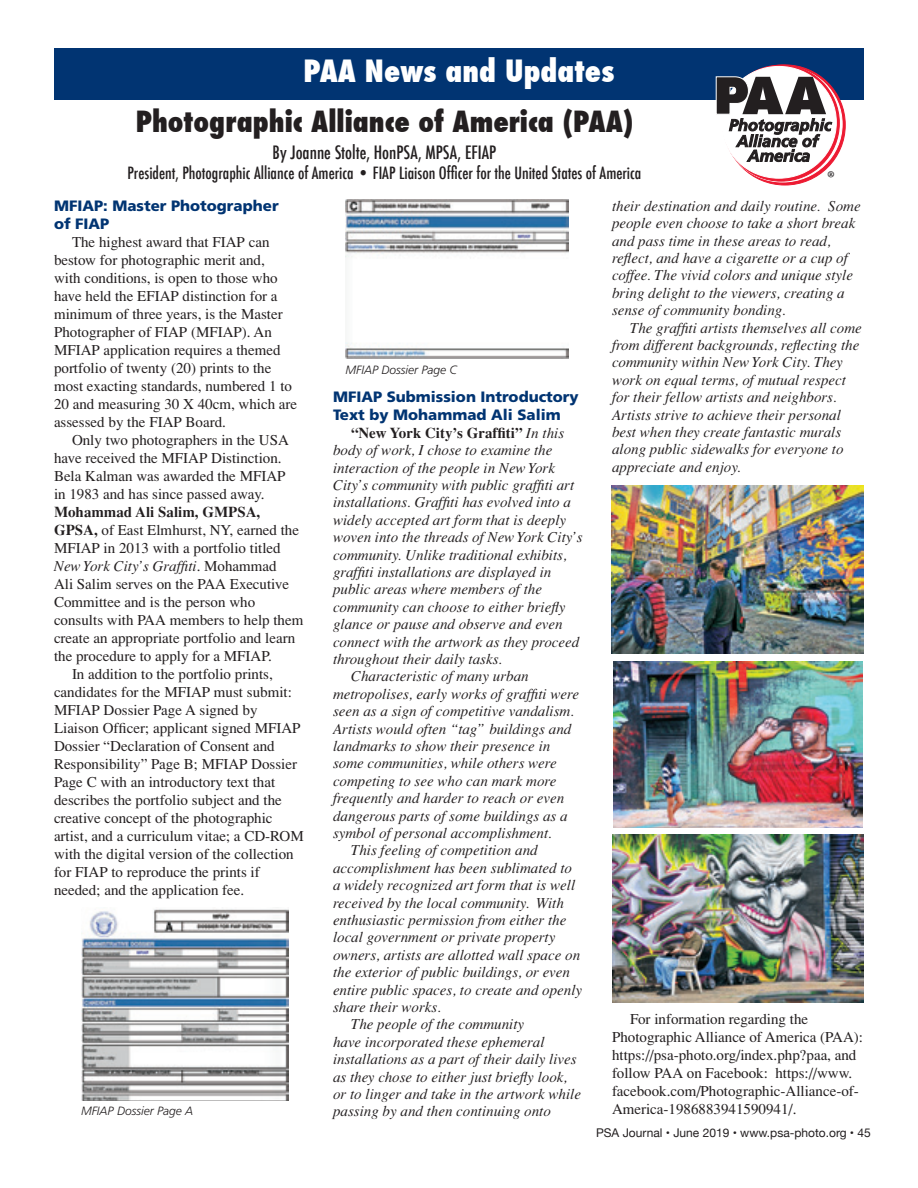
<style>
.page{position:relative;width:918px;height:1188px;background:#fff}
.page>*{position:absolute;margin:0;border:0;box-sizing:border-box;transform-origin:0 0}
.t1{font:800 condensed 30px "Futura";color:#fff}
.t2{font:800 condensed 28.5px "Futura";color:#231f20}
.t3{font:24px "Minion Pro";color:#231f20}
.t4{font:500 condensed 18px "Futura";color:#231f20}
.t5{font:500 condensed 16.5px "Futura";color:#231f20}
.Body{font:italic 15px/17.4px "Times";color:#231f20}
.Body-2{font:15px/18px "Times";color:#231f20}
.Body-3{font:900 15px/18px "Frutiger";color:#013472}
.t6{font:12px "Helvetica Neue";color:#231f20}
.t7{font:italic 300 12px "Frutiger";color:#231f20}
.s1{font-weight:700}
.s2{font-style:italic}
.s3{font-weight:700;font-style:normal}
</style>
<div class="page">
<div style="left:55px;top:48px;width:809px;height:51px;background:#013472"></div>
<svg style="left:725px;top:65px;width:120px;height:120px"></svg>
<svg style="left:723px;top:65px;width:116px;height:116px"></svg>
<div style="left:721px;top:66px;width:115px;height:112px;background:#fff;border-radius:50%"></div>
<svg style="left:716px;top:77px;width:116px;height:85px"></svg>
<img style="left:613px;top:662px;width:250px;height:166px">
<img style="left:612px;top:835px;width:252px;height:167px">
<img style="left:612px;top:485px;width:252px;height:168px">
<img style="left:81px;top:909px;width:207px;height:192px">
<img style="left:345px;top:200px;width:223px;height:159px">
<p class="t1" style="left:304px;top:50px;width:312px">PAA News and Updates</p>
<p class="t2" style="left:136px;top:102px;width:499px">Photographic Alliance of America (PAA)</p>
<p class="t4" style="left:273px;top:141px;width:225px">By Joanne Stolte, HonPSA, MPSA, EFIAP</p>
<p class="t5" style="left:127px;top:162px;width:516px">President, Photographic Alliance of America • FIAP Liaison Officer for the United States of America</p>
<p class="t3" style="left:827px;top:163px;width:9px">®</p>
<p class="Body-3" style="left:54px;top:197px;width:226px">MFIAP: Master Photographer</p>
<p class="Body-3" style="left:54px;top:215px;width:57px">of FIAP</p>
<p class="Body-2" style="left:54px;top:233px;width:245px;text-indent:18px">The highest award that FIAP can bestow for photographic merit and,<br>with conditions, is open to those who have held the EFIAP distinction for a minimum of three years, is the Master Photographer of FIAP (MFIAP). An MFIAP application requires a themed portfolio of twenty (20) prints to the most exacting standards, numbered 1 to 20 and measuring 30 X 40cm, which are assessed by the FIAP Board.</p>
<p class="Body-2" style="left:54px;top:431px;width:251px;text-indent:18px">Only two photographers in the USA have received the MFIAP Distinction.<br>Bela Kalman was awarded the MFIAP<br>in 1983 and has since passed away.<br><span class="s1">Mohammad Ali Salim, GMPSA, GPSA,</span> of East Elmhurst, NY, earned the MFIAP in 2013 with a portfolio titled <span class="s2">New York City’s Graffiti</span>. Mohammad<br>Ali Salim serves on the PAA Executive Committee and is the person who consults with PAA members to help them create an appropriate portfolio and learn the procedure to apply for a MFIAP.</p>
<p class="Body-2" style="left:54px;top:665px;width:251px;text-indent:18px">In addition to the portfolio prints, candidates for the MFIAP must submit:<br>MFIAP Dossier Page A signed by Liaison Officer; applicant signed MFIAP Dossier “Declaration of Consent and Responsibility” Page B; MFIAP Dossier Page C with an introductory text that describes the portfolio subject and the creative concept of the photographic artist, and a curriculum vitae; a CD-ROM with the digital version of the collection for FIAP to reproduce the prints if needed; and the application fee.</p>
<p class="t7" style="left:81px;top:1104px;width:114px">MFIAP Dossier Page A</p>
<p class="t7" style="left:346px;top:363px;width:113px">MFIAP Dossier Page C</p>
<p class="Body-3" style="left:333px;top:388px;width:247px">MFIAP Submission Introductory<br>Text by Mohammad Ali Salim</p>
<p class="Body" style="left:333px;top:424px;width:251px;text-indent:18px"><span class="s3">“New York City’s Graffiti”</span> In this body of work, I chose to examine the interaction of the people in New York City’s community with public graffiti art installations. Graffiti has evolved into a widely accepted art form that is deeply woven into the threads of New York City’s community. Unlike traditional exhibits, graffiti installations are displayed in public areas where members of the community can choose to either briefly glance or pause and observe and even connect with the artwork as they proceed throughout their daily tasks.</p>
<p class="Body" style="left:333px;top:668px;width:248px;text-indent:18px">Characteristic of many urban metropolises, early works of graffiti were seen as a sign of competitive vandalism.<br>Artists would often “tag” buildings and landmarks to show their presence in some communities, while others were competing to see who can mark more frequently and harder to reach or even dangerous parts of some buildings as a symbol of personal accomplishment.</p>
<p class="Body" style="left:333px;top:842px;width:251px;text-indent:18px">This feeling of competition and accomplishment has been sublimated to a widely recognized art form that is well received by the local community. With enthusiastic permission from either the local government or private property owners, artists are allotted wall space on the exterior of public buildings, or even entire public spaces, to create and openly share their works.</p>
<p class="Body" style="left:333px;top:1016px;width:250px;text-indent:18px">The people of the community<br>have incorporated these ephemeral installations as a part of their daily lives as they chose to either just briefly look, or to linger and take in the artwork while passing by and then continuing onto</p>
<p class="Body" style="left:612px;top:197px;width:250px">their destination and daily routine. Some people even choose to take a short break and pass time in these areas to read, reflect, and have a cigarette or a cup of coffee. The vivid colors and unique style bring delight to the viewers, creating a sense of community bonding.</p>
<p class="Body" style="left:612px;top:319px;width:251px;text-indent:18px">The graffiti artists themselves all come from different backgrounds, reflecting the community within New York City. They work on equal terms, of mutual respect for their fellow artists and neighbors.<br>Artists strive to achieve their personal best when they create fantastic murals along public sidewalks for everyone to appreciate and enjoy.</p>
<p class="Body-2" style="left:612px;top:1010px;width:253px;text-indent:18px">For information regarding the Photographic Alliance of America (PAA): https://psa-photo.org/index.php?paa, and follow PAA on Facebook: https://www. facebook.com/Photographic-Alliance-of-America-1986883941590941/.</p>
<p class="t6" style="left:596px;top:1124px;width:276px">PSA Journal • June 2019 • www.psa-photo.org • 45</p>
</div>
